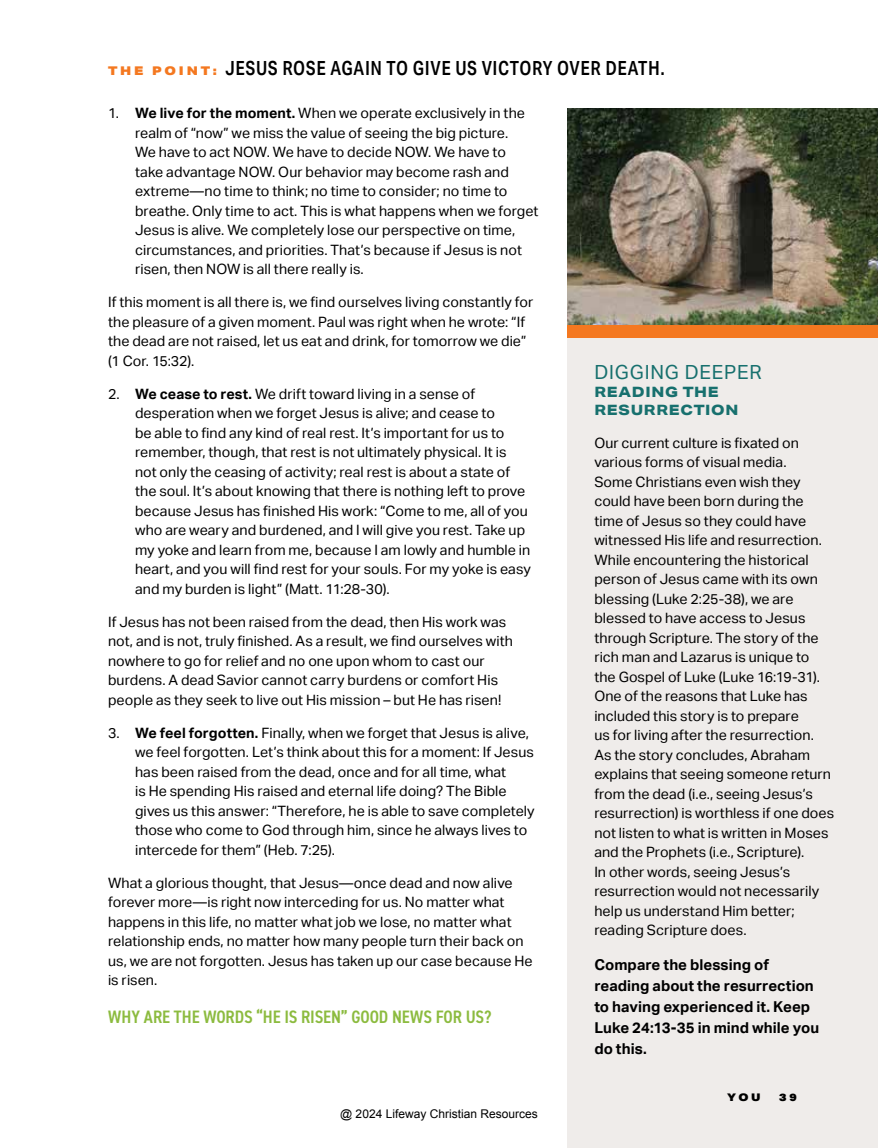
<style>
.page{position:relative;width:878px;height:1148px;background:#fff}
.page>*{position:absolute;margin:0;border:0;box-sizing:border-box;transform-origin:0 0}
.t1{font:500 19.5px "Aktiv Grotesk Cd";letter-spacing:.03em;color:#000}
.t2{font:19.5px "Aktiv Grotesk";letter-spacing:.045em;color:#17706e}
.t3{font:600 condensed 18px "DIN2014";letter-spacing:-.005em;color:#8cbb3f}
.t4{font:700 15px/21px "Aktiv Grotesk";letter-spacing:.005em;color:#000}
.t5{font:14.25px/19.5px "Aktiv Grotesk";letter-spacing:.005em;color:#000}
.t6{font:800 14.25px/18px "Aktiv Grotesk Ex";letter-spacing:.05em;color:#17706e}
.t7{font:12px "Arial";color:#000}
.t8{font:900 10.5px "Aktiv Grotesk Ex";color:#000}
.s1{font-family:"Aktiv Grotesk Ex";font-weight:900;font-size:12px;color:#f47820}
.s2{font-weight:700}
</style>
<div class="page">
<div style="left:567px;top:108px;width:311px;height:1040px;background:#efecea"></div>
<div style="left:567px;top:324px;width:311px;height:14px;background:#f47820"></div>
<img style="left:567px;top:108px;width:311px;height:216px">
<h1 class="t1" style="left:108px;top:56px;width:558px"><span class="s1">T H E P O I N T :</span> JESUS ROSE AGAIN TO GIVE US VICTORY OVER DEATH.</h1>
<p class="t5" style="left:135px;top:104px;width:405px;text-indent:-27px">1. <span class="s2">We live for the moment.</span> When we operate exclusively in the realm of “now” we miss the value of seeing the big picture.<br>We have to act NOW. We have to decide NOW. We have to<br>take advantage NOW. Our behavior may become rash and extreme—no time to think; no time to consider; no time to breathe. Only time to act. This is what happens when we forget Jesus is alive. We completely lose our perspective on time, circumstances, and priorities. That’s because if Jesus is not risen, then NOW is all there really is.</p>
<p class="t5" style="left:108px;top:292px;width:427px">If this moment is all there is, we find ourselves living constantly for the pleasure of a given moment. Paul was right when he wrote: “If the dead are not raised, let us eat and drink, for tomorrow we die” (1 Cor. 15:32).</p>
<p class="t5" style="left:135px;top:384px;width:397px;text-indent:-27px">2. <span class="s2">We cease to rest.</span> We drift toward living in a sense of desperation when we forget Jesus is alive; and cease to<br>be able to find any kind of real rest. It’s important for us to remember, though, that rest is not ultimately physical. It is not only the ceasing of activity; real rest is about a state of the soul. It’s about knowing that there is nothing left to prove because Jesus has finished His work: “Come to me, all of you who are weary and burdened, and I will give you rest. Take up my yoke and learn from me, because I am lowly and humble in heart, and you will find rest for your souls. For my yoke is easy and my burden is light” (Matt. 11:28-30).</p>
<p class="t5" style="left:108px;top:612px;width:406px">If Jesus has not been raised from the dead, then His work was not, and is not, truly finished. As a result, we find ourselves with nowhere to go for relief and no one upon whom to cast our burdens. A dead Savior cannot carry burdens or comfort His people as they seek to live out His mission – but He has risen!</p>
<p class="t5" style="left:135px;top:723px;width:401px;text-indent:-27px">3. <span class="s2">We feel forgotten.</span> Finally, when we forget that Jesus is alive, we feel forgotten. Let’s think about this for a moment: If Jesus has been raised from the dead, once and for all time, what<br>is He spending His raised and eternal life doing? The Bible gives us this answer: “Therefore, he is able to save completely those who come to God through him, since he always lives to intercede for them” (Heb. 7:25).</p>
<p class="t5" style="left:108px;top:873px;width:426px">What a glorious thought, that Jesus—once dead and now alive forever more—is right now interceding for us. No matter what happens in this life, no matter what job we lose, no matter what relationship ends, no matter how many people turn their back on us, we are not forgotten. Jesus has taken up our case because He is risen.</p>
<p class="t3" style="left:108px;top:1004px;width:385px">WHY ARE THE WORDS “HE IS RISEN” GOOD NEWS FOR US?</p>
<h1 class="t2" style="left:594px;top:360px;width:169px">DIGGING DEEPER</h1>
<p class="t6" style="left:594px;top:382px;width:146px">READING THE<br>RESURRECTION</p>
<p class="t5" style="left:594px;top:433px;width:241px">Our current culture is fixated on various forms of visual media.<br>Some Christians even wish they could have been born during the time of Jesus so they could have witnessed His life and resurrection.<br>While encountering the historical person of Jesus came with its own blessing (Luke 2:25-38), we are blessed to have access to Jesus through Scripture. The story of the rich man and Lazarus is unique to the Gospel of Luke (Luke 16:19-31).<br>One of the reasons that Luke has included this story is to prepare<br>us for living after the resurrection.<br>As the story concludes, Abraham explains that seeing someone return from the dead (i.e., seeing Jesus’s resurrection) is worthless if one does not listen to what is written in Moses and the Prophets (i.e., Scripture).<br>In other words, seeing Jesus’s resurrection would not necessarily help us understand Him better; reading Scripture does.</p>
<p class="t4" style="left:594px;top:954px;width:226px">Compare the blessing of reading about the resurrection to having experienced it. Keep<br>Luke 24:13-35 in mind while you do this.</p>
<p class="t8" style="left:727px;top:1090px;width:35px">YOU</p>
<p class="t8" style="left:779px;top:1090px;width:19px">3 9</p>
<p class="t7" style="left:340px;top:1106px;width:199px">@ 2024 Lifeway Christian Resources</p>
</div>
